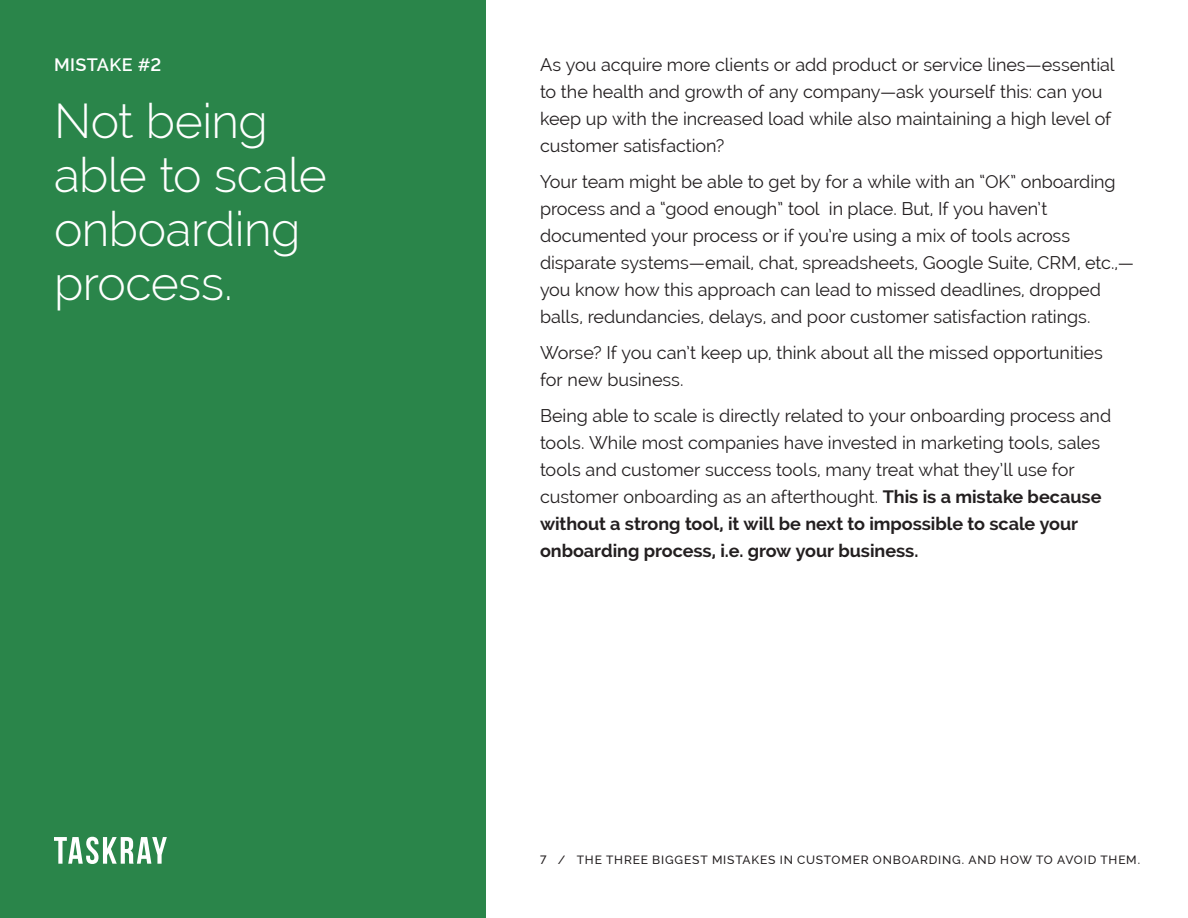
<style>
.page{position:relative;width:1188px;height:918px;background:#fff}
.page>*{position:absolute;margin:0;border:0;box-sizing:border-box;transform-origin:0 0}
.Headline{font:300 48px/54px "Raleway";letter-spacing:-.01em;color:#fff}
.Body_Copy{font:18px/27px "Raleway";letter-spacing:-.005em;color:#231f20}
.SUB_TITLE{font:600 18px "Raleway";letter-spacing:.025em;color:#fff}
.t1{font:500 12px "Raleway";letter-spacing:.065em;color:#231f20}
.s1{font-weight:700}
</style>
<div class="page">
<div style="left:0;top:0;width:486px;height:918px;background:#2a854a"></div>
<svg style="left:54px;top:837px;width:113px;height:27px"></svg>
<p class="SUB_TITLE" style="left:54px;top:54px;width:109px">MISTAKE #2</p>
<p class="Headline" style="left:54px;top:94px;width:274px">Not being able to scale onboarding process.</p>
<p class="Body_Copy" style="left:540px;top:51px;width:576px">As you acquire more clients or add product or service lines—essential to the health and growth of any company—ask yourself this: can you keep up with the increased load while also maintaining a high level of customer satisfaction?</p>
<p class="Body_Copy" style="left:540px;top:168px;width:595px">Your team might be able to get by for a while with an “OK” onboarding process and a “good enough” tool in place. But, If you haven’t documented your process or if you’re using a mix of tools across disparate systems—email, chat, spreadsheets, Google Suite, CRM, etc.,— you know how this approach can lead to missed deadlines, dropped balls, redundancies, delays, and poor customer satisfaction ratings.</p>
<p class="Body_Copy" style="left:540px;top:339px;width:564px">Worse? If you can’t keep up, think about all the missed opportunities for new business.</p>
<p class="Body_Copy" style="left:540px;top:402px;width:573px">Being able to scale is directly related to your onboarding process and tools. While most companies have invested in marketing tools, sales tools and customer success tools, many treat what they’ll use for customer onboarding as an afterthought. <span class="s1">This is a mistake because without a strong tool, it will be next to impossible to scale your onboarding process, i.e. grow your business.</span></p>
<p class="t1" style="left:540px;top:853px;width:602px">7 / THE THREE BIGGEST MISTAKES IN CUSTOMER ONBOARDING. AND HOW TO AVOID THEM.</p>
</div>
